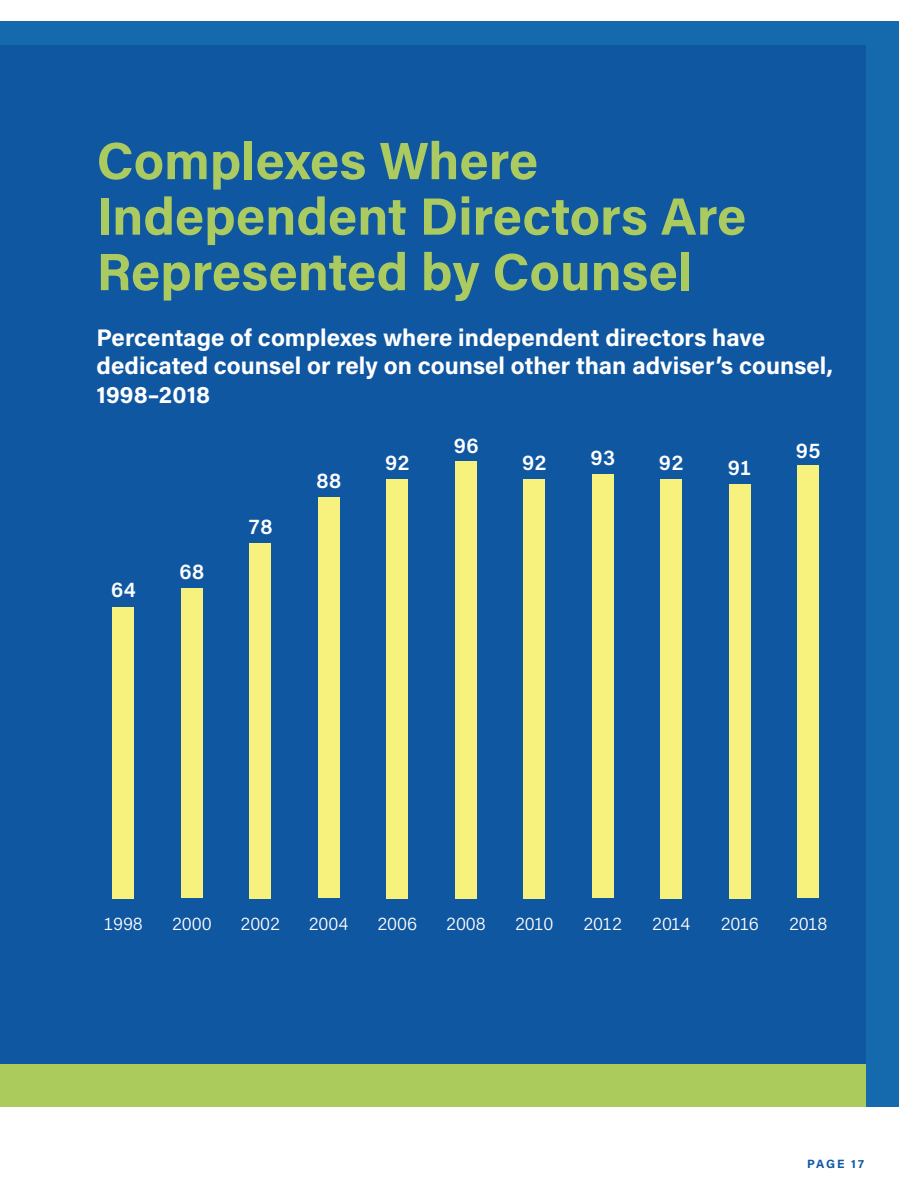
<style>
.page{position:relative;width:918px;height:1188px;background:#fff}
.page>*{position:absolute;margin:0;border:0;box-sizing:border-box;transform-origin:0 0}
.Figure_H1{font:700 52.5px/55.5px "Acumin Pro";color:#abcb60}
.Figure_subhead{font:700 24px/28.5px "Acumin Pro";color:#fff}
.t1{font:600 21.6px "Acumin Pro";letter-spacing:.025em;color:#fff}
.t2{font:300 18.45px "Acumin Pro";letter-spacing:-.015em;color:#fff}
.t3{font:700 12px "Acumin Pro";letter-spacing:.15em;color:#1058a1}
</style>
<div class="page">
<div style="left:0;top:22px;width:899px;height:1085px;background:#156aae"></div>
<div style="left:0;top:45px;width:866px;height:1061px;background:#1057a1"></div>
<div style="left:0;top:1065px;width:866px;height:42px;background:#abcb5d"></div>
<div style="left:113px;top:607px;width:21px;height:291px;background:#f7f27e"></div>
<div style="left:181px;top:588px;width:22px;height:310px;background:#f7f27e"></div>
<div style="left:250px;top:543px;width:21px;height:355px;background:#f7f27e"></div>
<div style="left:318px;top:497px;width:22px;height:401px;background:#f7f27e"></div>
<div style="left:387px;top:479px;width:21px;height:419px;background:#f7f27e"></div>
<div style="left:455px;top:461px;width:22px;height:437px;background:#f7f27e"></div>
<div style="left:524px;top:479px;width:21px;height:419px;background:#f7f27e"></div>
<div style="left:592px;top:475px;width:22px;height:423px;background:#f7f27e"></div>
<div style="left:661px;top:479px;width:21px;height:419px;background:#f7f27e"></div>
<div style="left:729px;top:484px;width:22px;height:414px;background:#f7f27e"></div>
<div style="left:798px;top:465px;width:21px;height:433px;background:#f7f27e"></div>
<p class="Figure_H1" style="left:97px;top:131px;width:651px">Complexes Where<br>Independent Directors Are<br>Represented by Counsel</p>
<p class="Figure_subhead" style="left:97px;top:322px;width:738px">Percentage of complexes where independent directors have dedicated counsel or rely on counsel other than adviser’s counsel,<br>1998–2018</p>
<p class="t1" style="left:111px;top:574px;width:27px">64</p>
<p class="t1" style="left:179px;top:557px;width:27px">68</p>
<p class="t1" style="left:248px;top:512px;width:26px">78</p>
<p class="t1" style="left:316px;top:465px;width:26px">88</p>
<p class="t1" style="left:385px;top:447px;width:26px">92</p>
<p class="t1" style="left:454px;top:430px;width:26px">96</p>
<p class="t1" style="left:522px;top:447px;width:26px">92</p>
<p class="t1" style="left:590px;top:443px;width:26px">93</p>
<p class="t1" style="left:659px;top:447px;width:26px">92</p>
<p class="t1" style="left:728px;top:452px;width:26px">91</p>
<p class="t1" style="left:796px;top:435px;width:26px">95</p>
<p class="t2" style="left:104px;top:910px;width:40px">1998</p>
<p class="t2" style="left:172px;top:910px;width:41px">2000</p>
<p class="t2" style="left:241px;top:910px;width:41px">2002</p>
<p class="t2" style="left:309px;top:910px;width:41px">2004</p>
<p class="t2" style="left:378px;top:910px;width:41px">2006</p>
<p class="t2" style="left:446px;top:910px;width:41px">2008</p>
<p class="t2" style="left:515px;top:910px;width:40px">2010</p>
<p class="t2" style="left:583px;top:910px;width:40px">2012</p>
<p class="t2" style="left:652px;top:910px;width:39px">2014</p>
<p class="t2" style="left:721px;top:910px;width:40px">2016</p>
<p class="t2" style="left:789px;top:910px;width:40px">2018</p>
<p class="t3" style="left:807px;top:1155px;width:58px">PAGE 17</p>
</div>
